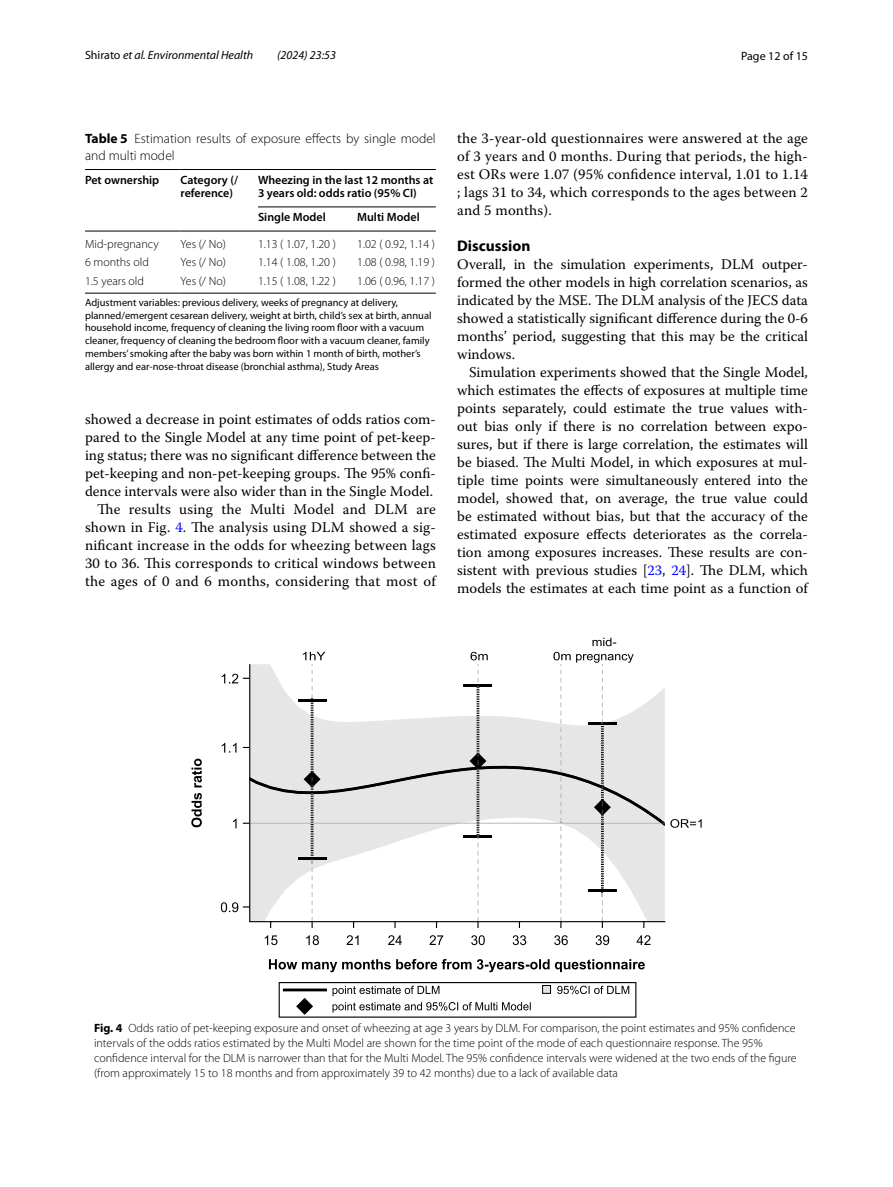
<style>
.page{position:relative;width:893px;height:1187px;background:#fff}
.page>*{position:absolute;margin:0;border:0;box-sizing:border-box;transform-origin:0 0}
.t1{font:700 15.45px "Myriad Pro";color:#000}
.t2{font:14.7px/18px "Warnock Pro";letter-spacing:.005em;color:#000;text-align:justify}
.t3{font:300 13.5px/16.5px "Myriad Pro";color:#000}
.t4{font:300 12px/15px "Myriad Pro";color:#000}
.t5{font:600 12px/13.5px "Myriad Pro";color:#000}
.t6{font:italic 12px "Myriad Pro";color:#000}
.t7{font:12px "Myriad Pro";color:#000}
.t8{font:10.5px/12.8px "Myriad Pro";color:#000}
.s1{font-style:normal}
.s2{font-weight:700}
.s3{color:#00f}
</style>
<div class="page">
<hr style="left:85px;top:169px;width:95px;height:1px;background:#000">
<hr style="left:85px;top:231px;width:95px;height:1px;background:#000">
<hr style="left:180px;top:169px;width:78px;height:1px;background:#000">
<hr style="left:180px;top:231px;width:78px;height:1px;background:#000">
<hr style="left:258px;top:169px;width:99px;height:1px;background:#000">
<hr style="left:357px;top:169px;width:79px;height:1px;background:#000">
<hr style="left:258px;top:231px;width:99px;height:1px;background:#000">
<hr style="left:357px;top:231px;width:79px;height:1px;background:#000">
<hr style="left:85px;top:293px;width:95px;height:1px;background:#000">
<hr style="left:180px;top:293px;width:78px;height:1px;background:#000">
<hr style="left:258px;top:293px;width:99px;height:1px;background:#000">
<hr style="left:357px;top:293px;width:79px;height:1px;background:#000">
<hr style="left:258px;top:207px;width:178px;height:1px;background:#000">
<svg style="left:265px;top:935px;width:12px;height:10px"></svg>
<svg style="left:306px;top:935px;width:13px;height:10px"></svg>
<svg style="left:347px;top:935px;width:11px;height:9px"></svg>
<svg style="left:388px;top:935px;width:14px;height:9px"></svg>
<svg style="left:430px;top:935px;width:13px;height:9px"></svg>
<svg style="left:471px;top:935px;width:14px;height:10px"></svg>
<svg style="left:513px;top:935px;width:13px;height:10px"></svg>
<svg style="left:554px;top:935px;width:14px;height:10px"></svg>
<svg style="left:596px;top:935px;width:13px;height:10px"></svg>
<svg style="left:637px;top:935px;width:13px;height:9px"></svg>
<svg style="left:269px;top:959px;width:376px;height:13px"></svg>
<svg style="left:191px;top:758px;width:11px;height:69px"></svg>
<svg style="left:221px;top:637px;width:481px;height:290px"></svg>
<svg style="left:279px;top:982px;width:357px;height:34px"></svg>
<hr style="left:284px;top:988px;width:42px;height:3px;background:#000">
<p class="t6" style="left:85px;top:48px;width:170px"><span class="s1">Shirato</span> et al. Environmental Health</p>
<p class="t6" style="left:277px;top:48px;width:60px">(2024) 23:53</p>
<p class="t7" style="left:741px;top:48px;width:68px">Page 12 of 15</p>
<p class="t3" style="left:85px;top:130px;width:352px"><span class="s2">Table 5</span> Estimation results of exposure effects by single model and multi model</p>
<p class="t5" style="left:85px;top:173px;width:76px">Pet ownership</p>
<p class="t5" style="left:180px;top:173px;width:59px">Category (/ reference)</p>
<p class="t5" style="left:258px;top:173px;width:177px">Wheezing in the last 12 months at<br>3 years old: odds ratio (95% CI)</p>
<p class="t5" style="left:258px;top:210px;width:69px">Single Model</p>
<p class="t5" style="left:357px;top:210px;width:64px">Multi Model</p>
<p class="t4" style="left:85px;top:237px;width:75px">Mid-pregnancy</p>
<p class="t4" style="left:180px;top:237px;width:47px">Yes (/ No)</p>
<p class="t4" style="left:258px;top:237px;width:79px">1.13 ( 1.07, 1.20 )</p>
<p class="t4" style="left:357px;top:237px;width:79px">1.02 ( 0.92, 1.14 )</p>
<p class="t4" style="left:85px;top:255px;width:65px">6 months old</p>
<p class="t4" style="left:180px;top:255px;width:47px">Yes (/ No)</p>
<p class="t4" style="left:258px;top:255px;width:79px">1.14 ( 1.08, 1.20 )</p>
<p class="t4" style="left:357px;top:255px;width:79px">1.08 ( 0.98, 1.19 )</p>
<p class="t4" style="left:85px;top:273px;width:60px">1.5 years old</p>
<p class="t4" style="left:180px;top:273px;width:47px">Yes (/ No)</p>
<p class="t4" style="left:258px;top:273px;width:79px">1.15 ( 1.08, 1.22 )</p>
<p class="t4" style="left:357px;top:273px;width:79px">1.06 ( 0.96, 1.17 )</p>
<p class="t8" style="left:85px;top:296px;width:348px">Adjustment variables: previous delivery, weeks of pregnancy at delivery, planned/emergent cesarean delivery, weight at birth, child’s sex at birth, annual household income, frequency of cleaning the living room floor with a vacuum cleaner, frequency of cleaning the bedroom floor with a vacuum cleaner, family members’ smoking after the baby was born within 1 month of birth, mother’s allergy and ear-nose-throat disease (bronchial asthma), Study Areas</p>
<p class="t2" style="left:85px;top:410px;width:352px;text-align:right">showed a decrease in point estimates of odds ratios com&shy;pared to the Single Model at any time point of pet-keep&shy;ing status; there was no significant difference between the pet-keeping and non-pet-keeping groups. The 95% confi&shy;dence intervals were also wider than in the Single Model.<br>The results using the Multi Model and DLM are shown in Fig. <span class="s3">4</span>. The analysis using DLM showed a sig&shy;nificant increase in the odds for wheezing between lags 30 to 36. This corresponds to critical windows between the ages of 0 and 6 months, considering that most of</p>
<p class="t2" style="left:457px;top:128px;width:352px">the 3-year-old questionnaires were answered at the age of 3 years and 0 months. During that periods, the high&shy;est ORs were 1.07 (95% confidence interval, 1.01 to 1.14 ; lags 31 to 34, which corresponds to the ages between 2 and 5 months).</p>
<p class="t1" style="left:457px;top:235px;width:75px">Discussion</p>
<p class="t2" style="left:457px;top:254px;width:352px">Overall, in the simulation experiments, DLM outper&shy;formed the other models in high correlation scenarios, as indicated by the MSE. The DLM analysis of the JECS data showed a statistically significant difference during the 0-6 months’ period, suggesting that this may be the critical windows.</p>
<p class="t2" style="left:457px;top:362px;width:352px;text-indent:12px">Simulation experiments showed that the Single Model, which estimates the effects of exposures at multiple time points separately, could estimate the true values with&shy;out bias only if there is no correlation between expo&shy;sures, but if there is large correlation, the estimates will be biased. The Multi Model, in which exposures at mul&shy;tiple time points were simultaneously entered into the model, showed that, on average, the true value could be estimated without bias, but that the accuracy of the estimated exposure effects deteriorates as the correla&shy;tion among exposures increases. These results are con&shy;sistent with previous studies [<span class="s3">23</span>, <span class="s3">24</span>]. The DLM, which models the estimates at each time point as a function of</p>
<p class="t4" style="left:94px;top:1020px;width:704px"><span class="s2">Fig. 4</span> Odds ratio of pet-keeping exposure and onset of wheezing at age 3 years by DLM. For comparison, the point estimates and 95% confidence intervals of the odds ratios estimated by the Multi Model are shown for the time point of the mode of each questionnaire response. The 95% confidence interval for the DLM is narrower than that for the Multi Model. The 95% confidence intervals were widened at the two ends of the figure (from approximately 15 to 18 months and from approximately 39 to 42 months) due to a lack of available data</p>
</div>
